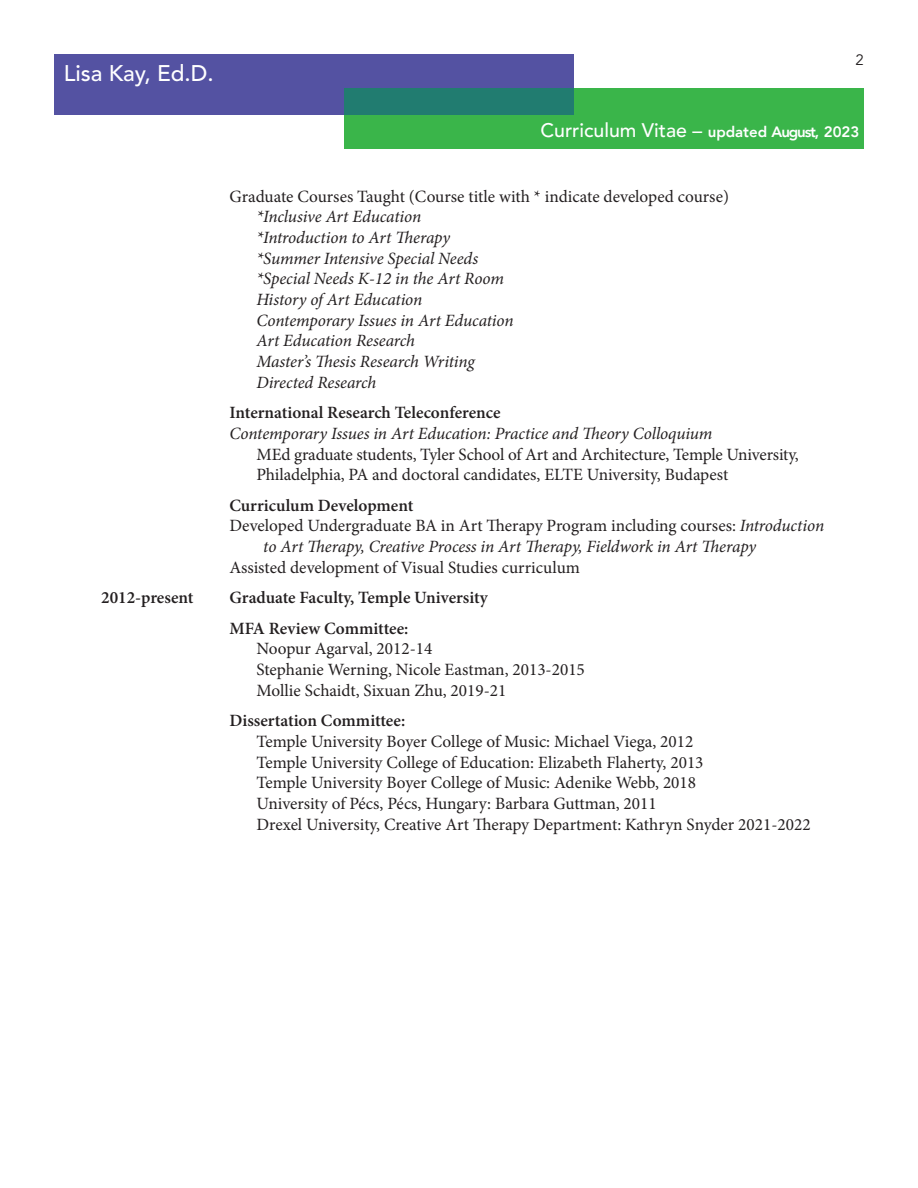
<style>
.page{position:relative;width:918px;height:1188px;background:#fff}
.page>*{position:absolute;margin:0;border:0;box-sizing:border-box;transform-origin:0 0}
.t1{font:500 22.5px "Avenir LT Std";color:#fff}
.Body{font:17.25px/20.7px "Minion Pro";letter-spacing:-.005em;color:#231f20}
.Body-2{font:italic 17.25px/20.7px "Minion Pro";letter-spacing:-.01em;color:#231f20}
.Body-3{font:600 17.25px "Minion Pro";letter-spacing:-.005em;color:#231f20}
.t2{font:800 15px "Avenir";color:#fff}
.t3{font:15px "Avenir LT Std";color:#231f20}
.s1{font-family:"Avenir LT Std";font-weight:500;font-size:19.5px}
.s2{font-style:normal}
.s3{font-style:italic}
.s4{font-weight:600}
</style>
<div class="page">
<div style="left:344px;top:88px;width:520px;height:60px;background:#3ab54a"></div>
<div style="left:54px;top:54px;width:519px;height:61px;background:#5452a2"></div>
<div style="left:344px;top:88px;width:229px;height:27px;background:#217c70"></div>
<h1 class="t1" style="left:64px;top:60px;width:152px">Lisa Kay, Ed.D.</h1>
<p class="t3" style="left:856px;top:52px;width:10px">2</p>
<p class="t2" style="left:541px;top:120px;width:320px"><span class="s1">Curriculum Vitae –</span> updated August, 2023</p>
<p class="Body-2" style="left:256px;top:186px;width:474px;text-indent:-27px"><span class="s2">Graduate Courses Taught (Course title with * indicate developed course) </span>*Inclusive Art Education<br>*Introduction to Art Therapy<br>*Summer Intensive Special Needs<br>*Special Needs K-12 in the Art Room<br>History of Art Education<br>Contemporary Issues in Art Education<br>Art Education Research<br>Master’s Thesis Research Writing<br>Directed Research</p>
<p class="Body-3" style="left:230px;top:401px;width:273px">International Research Teleconference</p>
<p class="Body-2" style="left:230px;top:423px;width:484px">Contemporary Issues in Art Education: Practice and Theory Colloquium</p>
<p class="Body" style="left:256px;top:444px;width:544px">MEd graduate students, Tyler School of Art and Architecture, Temple University,</p>
<p class="Body" style="left:256px;top:465px;width:473px">Philadelphia, PA and doctoral candidates, ELTE University, Budapest</p>
<p class="Body-3" style="left:230px;top:493px;width:185px">Curriculum Development</p>
<p class="Body" style="left:230px;top:516px;width:596px">Developed Undergraduate BA in Art Therapy Program including courses: <span class="s3">Introduction</span></p>
<p class="Body-2" style="left:263px;top:536px;width:494px">to Art Therapy, Creative Process in Art Therapy, Fieldwork in Art Therapy</p>
<p class="Body" style="left:230px;top:557px;width:352px">Assisted development of Visual Studies curriculum</p>
<p class="Body-3" style="left:101px;top:586px;width:94px">2012-present</p>
<p class="Body-3" style="left:230px;top:586px;width:260px">Graduate Faculty, Temple University</p>
<p class="Body" style="left:256px;top:618px;width:330px;text-indent:-27px"><span class="s4">MFA Review Committee:<br></span>Noopur Agarval, 2012-14<br>Stephanie Werning, Nicole Eastman, 2013-2015<br>Mollie Schaidt, Sixuan Zhu, 2019-21</p>
<p class="Body" style="left:256px;top:710px;width:556px;text-indent:-27px"><span class="s4">Dissertation Committee:<br></span>Temple University Boyer College of Music: Michael Viega, 2012<br>Temple University College of Education: Elizabeth Flaherty, 2013<br>Temple University Boyer College of Music: Adenike Webb, 2018<br>University of Pécs, Pécs, Hungary: Barbara Guttman, 2011<br>Drexel University, Creative Art Therapy Department: Kathryn Snyder 2021-2022</p>
</div>
